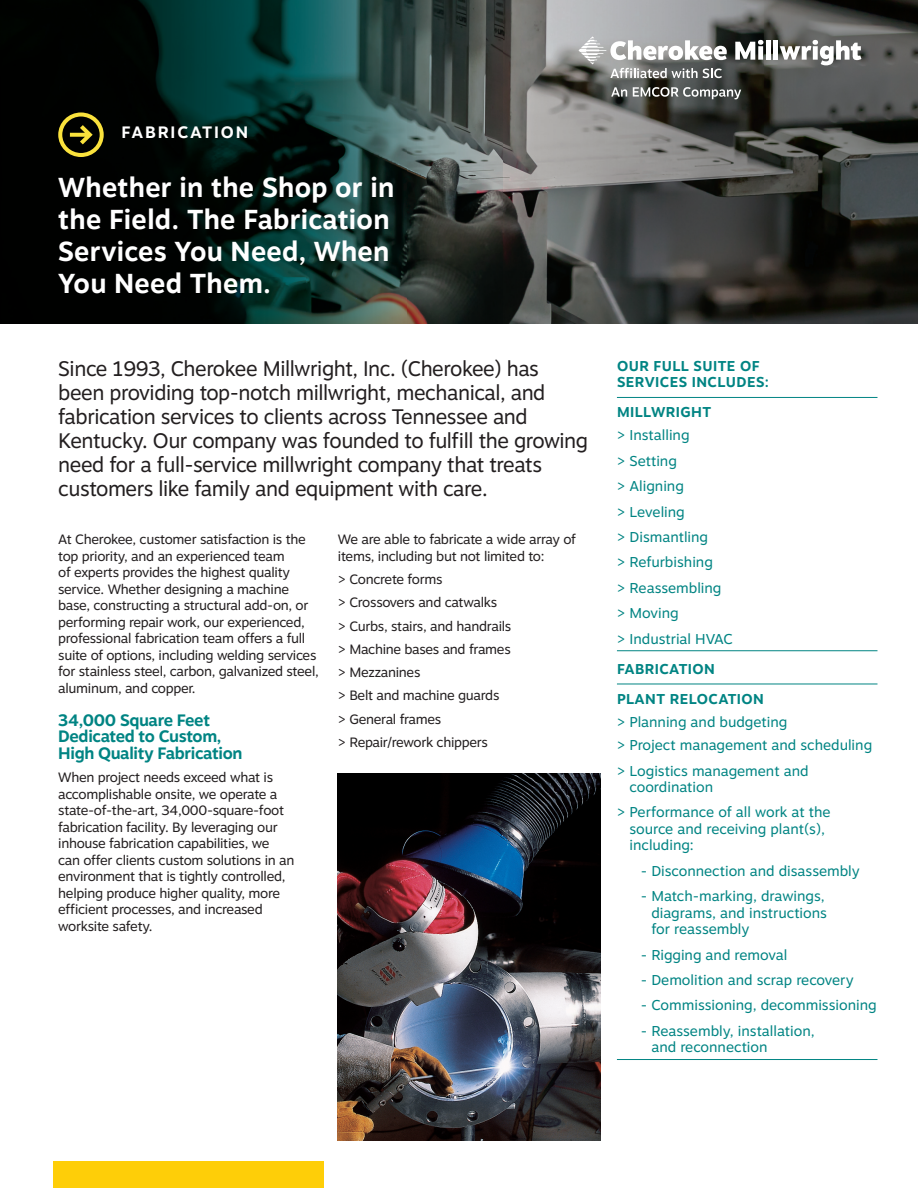
<style>
.page{position:relative;width:918px;height:1188px;background:#fff}
.page>*{position:absolute;margin:0;border:0;box-sizing:border-box;transform-origin:0 0}
.t1{font:700 27.3px/32.2px "Motiva Sans";letter-spacing:.01em;color:#fff}
.t2{font:21px/24px "Motiva Sans";letter-spacing:-.02em;color:#231f20}
.t3{font:700 16.5px/16.5px "Motiva Sans";letter-spacing:-.02em;color:#008483}
.t4{font:700 16.5px "Motiva Sans";letter-spacing:.11em;color:#fff}
.t5{font:14.25px/25.3px "Motiva Sans";color:#008483}
.t6{font:700 14.25px/16.5px "Motiva Sans";letter-spacing:.03em;color:#008483}
.t7{font:13.5px/16.5px "Motiva Sans";letter-spacing:-.02em;color:#231f20}
</style>
<div class="page">
<img style="left:502px;top:0;width:262px;height:278px">
<img style="left:764px;top:0;width:154px;height:324px">
<img style="left:502px;top:278px;width:263px;height:46px">
<img style="left:0;top:0;width:502px;height:324px">
<hr style="left:617px;top:397px;width:260px;height:1px;background:#008483">
<hr style="left:617px;top:650px;width:260px;height:1px;background:#008483">
<hr style="left:617px;top:684px;width:260px;height:1px;background:#008483">
<hr style="left:617px;top:1059px;width:260px;height:1px;background:#008483">
<svg style="left:58px;top:112px;width:46px;height:45px;background:#514a13"></svg>
<svg style="left:735px;top:40px;width:28px;height:20px"></svg>
<div style="left:766px;top:40px;width:5px;height:20px;background:#fff"></div>
<hr style="left:774px;top:40px;width:4px;height:20px;background:#fff">
<svg style="left:780px;top:40px;width:81px;height:25px"></svg>
<svg style="left:579px;top:36px;width:148px;height:42px"></svg>
<svg style="left:611px;top:87px;width:16px;height:10px"></svg>
<svg style="left:633px;top:87px;width:108px;height:12px"></svg>
<div style="left:58px;top:1161px;width:266px;height:27px;background:#fece08"></div>
<img style="left:338px;top:773px;width:263px;height:367px">
<p class="t4" style="left:122px;top:120px;width:128px">FABRICATION</p>
<h1 class="t1" style="left:58px;top:170px;width:338px">Whether in the Shop or in the Field. The Fabrication<br>Services You Need, When<br>You Need Them.</h1>
<p class="t2" style="left:58px;top:356px;width:531px">Since 1993, Cherokee Millwright, Inc. (Cherokee) has been providing top-notch millwright, mechanical, and fabrication services to clients across Tennessee and Kentucky. Our company was founded to fulfill the growing need for a full-service millwright company that treats customers like family and equipment with care.</p>
<p class="t7" style="left:338px;top:531px;width:239px">We are able to fabricate a wide array of items, including but not limited to:</p>
<p class="t7" style="left:338px;top:568px;width:175px;line-height:23.2px">&gt; Concrete forms<br>&gt; Crossovers and catwalks<br>&gt; Curbs, stairs, and handrails &gt; Machine bases and frames &gt; Mezzanines<br>&gt; Belt and machine guards<br>&gt; General frames<br>&gt; Repair/rework chippers</p>
<p class="t7" style="left:58px;top:531px;width:262px">At Cherokee, customer satisfaction is the top priority, and an experienced team<br>of experts provides the highest quality service. Whether designing a machine base, constructing a structural add-on, or performing repair work, our experienced, professional fabrication team offers a full suite of options, including welding services for stainless steel, carbon, galvanized steel, aluminum, and copper.</p>
<p class="t3" style="left:58px;top:712px;width:186px">34,000 Square Feet<br>Dedicated to Custom,<br>High Quality Fabrication</p>
<p class="t7" style="left:58px;top:769px;width:238px">When project needs exceed what is accomplishable onsite, we operate a state-of-the-art, 34,000-square-foot fabrication facility. By leveraging our inhouse fabrication capabilities, we can offer clients custom solutions in an environment that is tightly controlled, helping produce higher quality, more efficient processes, and increased worksite safety.</p>
<p class="t6" style="left:617px;top:357px;width:154px">OUR FULL SUITE OF<br>SERVICES INCLUDES:</p>
<p class="t6" style="left:617px;top:403px;width:96px">MILLWRIGHT</p>
<p class="t5" style="left:617px;top:422px;width:117px">&gt; Installing<br>&gt; Setting<br>&gt; Aligning<br>&gt; Leveling<br>&gt; Dismantling<br>&gt; Refurbishing<br>&gt; Reassembling &gt; Moving<br>&gt; Industrial HVAC</p>
<p class="t6" style="left:617px;top:653px;width:149px;line-height:30px">FABRICATION<br>PLANT RELOCATION</p>
<p class="t5" style="left:617px;top:710px;width:257px;line-height:23.2px">&gt; Planning and budgeting<br>&gt; Project management and scheduling</p>
<p class="t5" style="left:630px;top:762px;width:181px;line-height:16.5px;text-indent:-13px">&gt; Logistics management and coordination</p>
<p class="t5" style="left:630px;top:804px;width:203px;line-height:16.5px;text-indent:-13px">&gt; Performance of all work at the source and receiving plant(s), including:</p>
<p class="t5" style="left:641px;top:858px;width:220px">- Disconnection and disassembly</p>
<p class="t5" style="left:651px;top:888px;width:177px;line-height:16.5px;text-indent:-10px">- Match-marking, drawings, diagrams, and instructions for reassembly</p>
<p class="t5" style="left:641px;top:942px;width:148px">- Rigging and removal</p>
<p class="t5" style="left:641px;top:967px;width:214px">- Demolition and scrap recovery</p>
<p class="t5" style="left:641px;top:992px;width:237px">- Commissioning, decommissioning</p>
<p class="t5" style="left:651px;top:1022px;width:165px;line-height:16.5px;text-indent:-10px">- Reassembly, installation, and reconnection</p>
</div>
